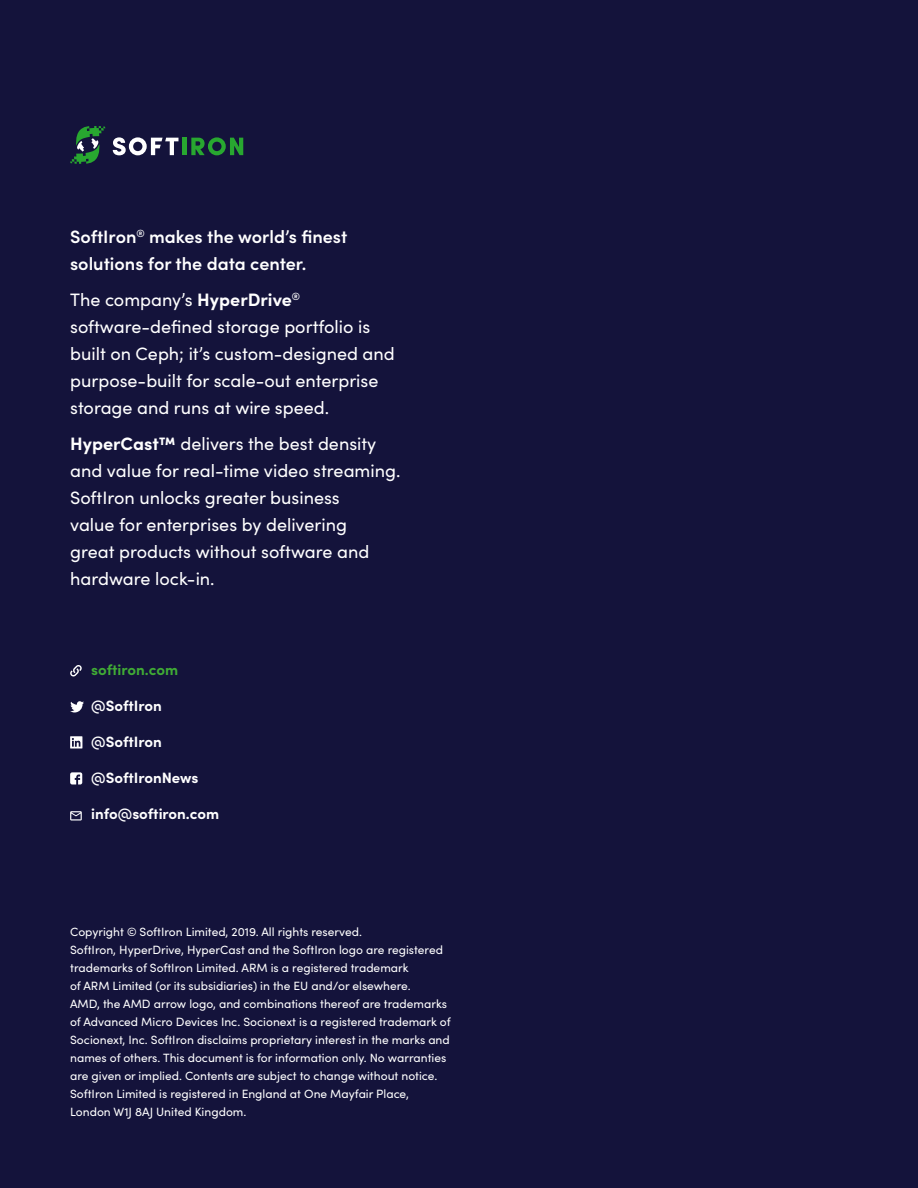
<style>
.page{position:relative;width:918px;height:1188px;background:#14133b}
.page>*{position:absolute;margin:0;border:0;box-sizing:border-box;transform-origin:0 0}
.p_body_grid-12pt-L{font:18px/27px "Sofia Pro";color:#fff}
.p_body_grid-12pt-L-2{font:600 18px/27px "Sofia Pro";color:#fff}
.p_body_grid-footer-c{font:700 15px "Sofia Pro";color:#fff}
.p_body_grid-footer-c-2{font:700 15px "Sofia Pro";color:#40ab35}
.p_body_grid-8pt-L{font:12px/18px "Sofia Pro";color:#fff}
.s1{font-weight:700}
</style>
<div class="page">
<svg style="left:70px;top:665px;width:12px;height:11px"></svg>
<svg style="left:70px;top:701px;width:14px;height:11px"></svg>
<svg style="left:70px;top:736px;width:12px;height:12px"></svg>
<svg style="left:70px;top:772px;width:12px;height:12px"></svg>
<svg style="left:70px;top:811px;width:12px;height:10px"></svg>
<svg style="left:113px;top:137px;width:65px;height:18px"></svg>
<hr style="left:182px;top:138px;width:4px;height:17px;background:#28a730">
<svg style="left:191px;top:137px;width:52px;height:18px"></svg>
<svg style="left:70px;top:126px;width:35px;height:38px"></svg>
<p class="p_body_grid-12pt-L-2" style="left:70px;top:222px;width:279px">SoftIron<sup>®</sup> makes the world’s finest solutions for the data center.</p>
<p class="p_body_grid-12pt-L" style="left:70px;top:285px;width:326px">The company’s <span class="s1">HyperDrive</span><sup>® </sup>software‑defined storage portfolio is built on Ceph; it’s custom-designed and purpose-built for scale-out enterprise storage and runs at wire speed.</p>
<p class="p_body_grid-12pt-L" style="left:70px;top:429px;width:332px"><span class="s1">HyperCast™</span> delivers the best density and value for real-time video streaming.<br>SoftIron unlocks greater business<br>value for enterprises by delivering<br>great products without software and hardware lock-in.</p>
<p class="p_body_grid-footer-c-2" style="left:91px;top:658px;width:88px">softiron.com</p>
<p class="p_body_grid-footer-c" style="left:91px;top:694px;width:72px">@SoftIron</p>
<p class="p_body_grid-footer-c" style="left:91px;top:730px;width:72px">@SoftIron</p>
<p class="p_body_grid-footer-c" style="left:91px;top:766px;width:109px">@SoftIronNews</p>
<p class="p_body_grid-footer-c" style="left:91px;top:802px;width:129px">info@softiron.com</p>
<p class="p_body_grid-8pt-L" style="left:70px;top:922px;width:382px">Copyright © SoftIron Limited, 2019. All rights reserved.<br>SoftIron, HyperDrive, HyperCast and the SoftIron logo are registered trademarks of SoftIron Limited. ARM is a registered trademark<br>of ARM Limited (or its subsidiaries) in the EU and/or elsewhere.<br>AMD, the AMD arrow logo, and combinations thereof are trademarks of Advanced Micro Devices Inc. Socionext is a registered trademark of Socionext, Inc. SoftIron disclaims proprietary interest in the marks and names of others. This document is for information only. No warranties are given or implied. Contents are subject to change without notice.<br>SoftIron Limited is registered in England at One Mayfair Place, London W1J 8AJ United Kingdom.</p>
</div>
